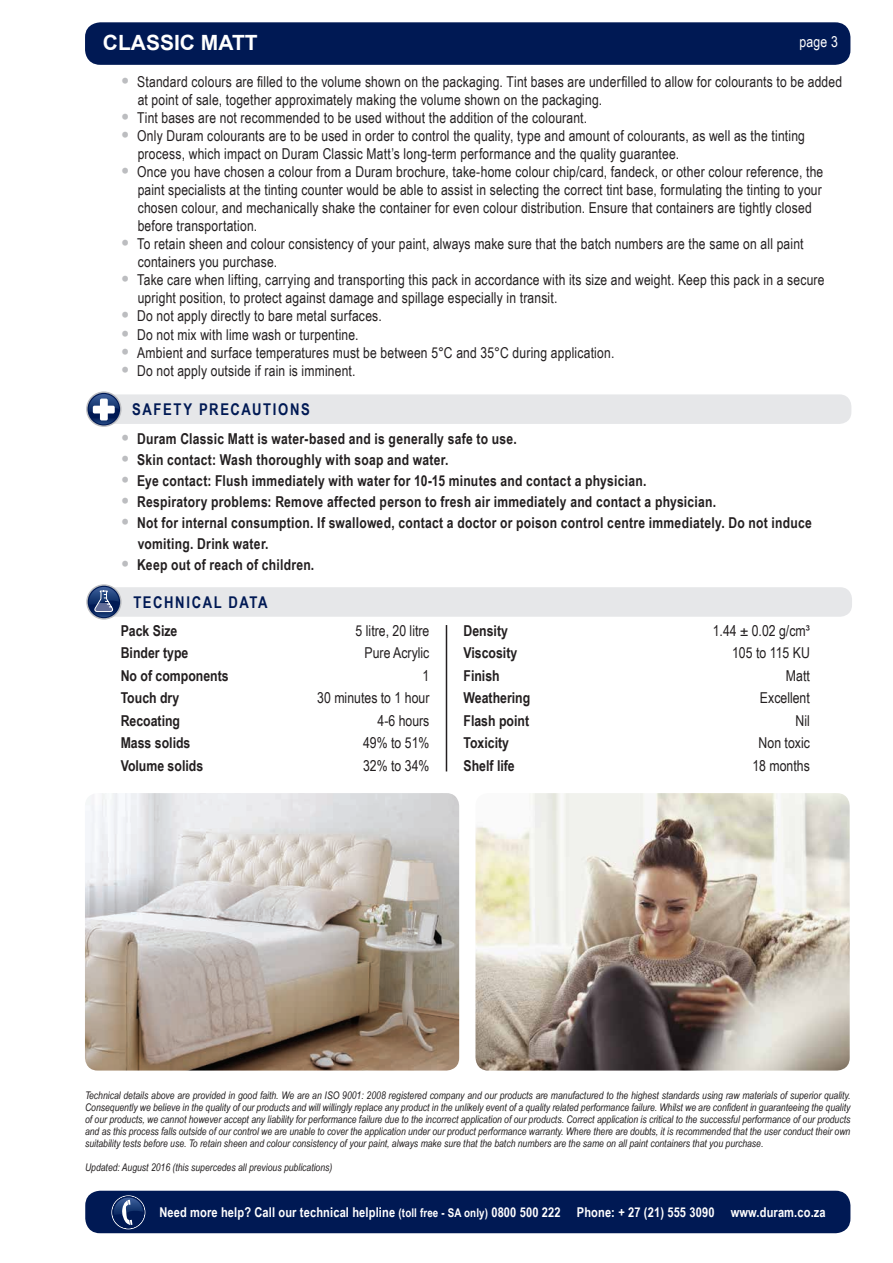
<style>
.page{position:relative;width:893px;height:1263px;background:#fff}
.page>*{position:absolute;margin:0;border:0;box-sizing:border-box;transform-origin:0 0}
.t1{font:700 21px "Arial";color:#fff}
.t2{font:700 16.2px "Arial Narrow";letter-spacing:.1em;color:#001954}
.t3{font:15px/18px "Arial Narrow";letter-spacing:.01em;color:#231f20}
.t4{font:700 15px/21px "Arial Narrow";letter-spacing:.015em;color:#231f20}
.t5{font:15px "Arial Narrow";color:#fff}
.t6{font:700 13.5px "Arial Narrow";letter-spacing:.01em;color:#fff}
.t7{font:italic 10.5px/12px "Arial Narrow";color:#231f20;text-align:justify}
.s1{font-family:"Arial";font-weight:900;font-size:18px;color:#bcbdc0}
.s2{font-size:12px}
</style>
<div class="page">
<div style="left:85px;top:1191px;width:765px;height:42px;background:#001954;border-radius:15px"></div>
<div style="left:111px;top:1195px;width:34px;height:34px;border:1px solid #fff;border-radius:50%"></div>
<svg style="left:112px;top:1196px;width:32px;height:32px"></svg>
<div style="left:85px;top:22px;width:765px;height:43px;background:#001954;border-radius:15px"></div>
<hr style="left:446px;top:625px;width:1px;height:146px;background:#231f20">
<svg style="left:86px;top:584px;width:36px;height:36px"></svg>
<svg style="left:88px;top:586px;width:32px;height:32px"></svg>
<svg style="left:89px;top:584px;width:763px;height:33px"></svg>
<svg style="left:86px;top:391px;width:36px;height:36px"></svg>
<svg style="left:88px;top:393px;width:32px;height:32px"></svg>
<svg style="left:89px;top:394px;width:762px;height:30px"></svg>
<img style="left:475px;top:793px;width:375px;height:277px">
<img style="left:85px;top:793px;width:374px;height:277px">
<h1 class="t1" style="left:103px;top:29px;width:156px">CLASSIC MATT</h1>
<p class="t5" style="left:800px;top:31px;width:40px">page 3</p>
<p class="t3" style="left:138px;top:73px;width:706px;text-indent:-17px"><span class="s1">•</span> Standard colours are filled to the volume shown on the packaging. Tint bases are underfilled to allow for colourants to be added at point of sale, together approximately making the volume shown on the packaging.</p>
<p class="t3" style="left:121px;top:109px;width:468px"><span class="s1">•</span> Tint bases are not recommended to be used without the addition of the colourant.</p>
<p class="t3" style="left:138px;top:127px;width:669px;text-indent:-17px"><span class="s1">•</span> Only Duram colourants are to be used in order to control the quality, type and amount of colourants, as well as the tinting process, which impact on Duram Classic Matt’s long-term performance and the quality guarantee.</p>
<p class="t3" style="left:138px;top:163px;width:687px;text-indent:-17px"><span class="s1">•</span> Once you have chosen a colour from a Duram brochure, take-home colour chip/card, fandeck, or other colour reference, the paint specialists at the tinting counter would be able to assist in selecting the correct tint base, formulating the tinting to your chosen colour, and mechanically shake the container for even colour distribution. Ensure that containers are tightly closed before transportation.</p>
<p class="t3" style="left:138px;top:235px;width:667px;text-indent:-17px"><span class="s1">•</span> To retain sheen and colour consistency of your paint, always make sure that the batch numbers are the same on all paint containers you purchase.</p>
<p class="t3" style="left:138px;top:271px;width:688px;text-indent:-17px"><span class="s1">•</span> Take care when lifting, carrying and transporting this pack in accordance with its size and weight. Keep this pack in a secure upright position, to protect against damage and spillage especially in transit.</p>
<p class="t3" style="left:121px;top:307px;width:263px"><span class="s1">•</span> Do not apply directly to bare metal surfaces.</p>
<p class="t3" style="left:121px;top:325px;width:239px"><span class="s1">•</span> Do not mix with lime wash or turpentine.</p>
<p class="t3" style="left:121px;top:343px;width:495px"><span class="s1">•</span> Ambient and surface temperatures must be between 5°C and 35°C during application.</p>
<p class="t3" style="left:121px;top:361px;width:236px"><span class="s1">•</span> Do not apply outside if rain is imminent.</p>
<p class="t2" style="left:132px;top:397px;width:179px">SAFETY PRECAUTIONS</p>
<p class="t4" style="left:121px;top:428px;width:398px"><span class="s1">•</span> Duram Classic Matt is water-based and is generally safe to use.</p>
<p class="t4" style="left:121px;top:449px;width:329px"><span class="s1">•</span> Skin contact: Wash thoroughly with soap and water.</p>
<p class="t4" style="left:121px;top:470px;width:527px"><span class="s1">•</span> Eye contact: Flush immediately with water for 10-15 minutes and contact a physician.</p>
<p class="t4" style="left:121px;top:491px;width:597px"><span class="s1">•</span> Respiratory problems: Remove affected person to fresh air immediately and contact a physician.</p>
<p class="t4" style="left:138px;top:512px;width:676px;text-indent:-17px"><span class="s1">•</span> Not for internal consumption. If swallowed, contact a doctor or poison control centre immediately. Do not induce vomiting. Drink water.</p>
<p class="t4" style="left:121px;top:554px;width:195px"><span class="s1">•</span> Keep out of reach of children.</p>
<p class="t2" style="left:133px;top:590px;width:136px">TECHNICAL DATA</p>
<p class="t4" style="left:121px;top:619px;width:58px">Pack Size</p>
<p class="t3" style="left:356px;top:621px;width:75px">5 litre, 20 litre</p>
<p class="t4" style="left:121px;top:642px;width:69px">Binder type</p>
<p class="t3" style="left:365px;top:644px;width:66px">Pure Acrylic</p>
<p class="t4" style="left:121px;top:664px;width:109px">No of components</p>
<p class="t3" style="left:423px;top:666px;width:8px">1</p>
<p class="t4" style="left:121px;top:687px;width:60px">Touch dry</p>
<p class="t3" style="left:317px;top:689px;width:114px">30 minutes to 1 hour</p>
<p class="t4" style="left:121px;top:709px;width:61px">Recoating</p>
<p class="t3" style="left:377px;top:711px;width:53px">4-6 hours</p>
<p class="t4" style="left:121px;top:732px;width:71px">Mass solids</p>
<p class="t3" style="left:363px;top:734px;width:68px">49% to 51%</p>
<p class="t4" style="left:121px;top:754px;width:84px">Volume solids</p>
<p class="t3" style="left:363px;top:756px;width:68px">32% to 34%</p>
<p class="t4" style="left:463px;top:619px;width:46px">Density</p>
<p class="t3" style="left:713px;top:621px;width:99px">1.44 ± 0.02 g/cm³</p>
<p class="t4" style="left:463px;top:642px;width:55px">Viscosity</p>
<p class="t3" style="left:732px;top:644px;width:79px">105 to 115 KU</p>
<p class="t4" style="left:463px;top:664px;width:38px">Finish</p>
<p class="t3" style="left:786px;top:666px;width:25px">Matt</p>
<p class="t4" style="left:463px;top:687px;width:68px">Weathering</p>
<p class="t3" style="left:760px;top:689px;width:51px">Excellent</p>
<p class="t4" style="left:463px;top:709px;width:67px">Flash point</p>
<p class="t3" style="left:795px;top:711px;width:16px">Nil</p>
<p class="t4" style="left:463px;top:732px;width:47px">Toxicity</p>
<p class="t3" style="left:759px;top:734px;width:53px">Non toxic</p>
<p class="t4" style="left:463px;top:754px;width:53px">Shelf life</p>
<p class="t3" style="left:752px;top:756px;width:59px">18 months</p>
<p class="t7" style="left:85px;top:1089px;width:767px">Technical details above are provided in good faith. We are an ISO 9001: 2008 registered company and our products are manufactured to the highest standards using raw materials of superior quality.<br>Consequently we believe in the quality of our products and will willingly replace any product in the unlikely event of a quality related performance failure. Whilst we are confident in guaranteeing the quality of our products, we cannot however accept any liability for performance failure due to the incorrect application of our products. Correct application is critical to the successful performance of our products and as this process falls outside of our control we are unable to cover the application under our product performance warranty. Where there are doubts, it is recommended that the user conduct their own suitability tests before use. To retain sheen and colour consistency of your paint, always make sure that the batch numbers are the same on all paint containers that you purchase.</p>
<p class="t7" style="left:85px;top:1161px;width:249px">Updated: August 2016 (this supercedes all previous publications)</p>
<p class="t6" style="left:159px;top:1202px;width:668px">Need more help? Call our technical helpline <span class="s2">(toll free - SA only)</span> 0800 500 222 Phone: + 27 (21) 555 3090 www.duram.co.za</p>
</div>
